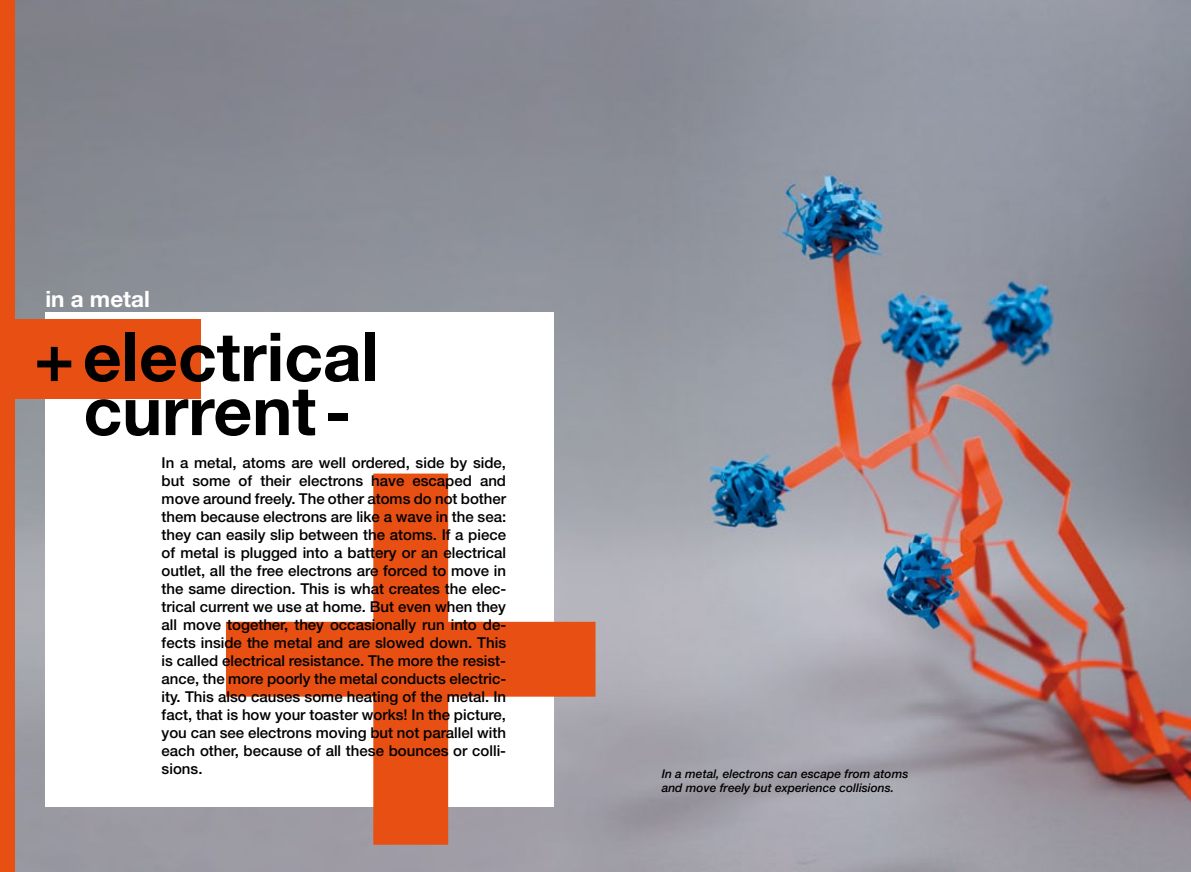
<style>
.page{position:relative;width:1191px;height:872px;background:#fff}
.page>*{position:absolute;margin:0;border:0;box-sizing:border-box;transform-origin:0 0}
.t1{font:500 733.05px "Helvetica Neue LT Std";color:#e74f13}
.t2{font:700 67.5px/54px "Helvetica Neue LT Std";color:#000;text-align:center}
.t3{font:700 22.5px "Helvetica Neue LT Std";color:#fff}
.t4{font:500 15px/18px "Helvetica Neue LT Std";color:#000;text-align:justify}
.t5{font:italic 500 12px/13.5px "Helvetica Neue LT Std";color:#000}
.s1{font-weight:500}
</style>
<div class="page">
<img style="left:15px;top:0;width:1176px;height:872px">
<div style="left:45px;top:312px;width:509px;height:494px;background:#fff"></div>
<div style="left:0;top:0;width:15px;height:872px;background:#e74f13"></div>
<h3 class="t3" style="left:45px;top:285px;width:106px">in a metal</h3>
<h1 class="t1" style="left:-49px;top:3px;width:681px">+-</h1>
<h2 class="t2" style="left:34px;top:328px;width:346px"><span class="s1">+</span>electrical current<span class="s1">-</span></h2>
<p class="t4" style="left:162px;top:454px;width:346px">In a metal, atoms are well ordered, side by side, but some of their electrons have escaped and move around freely. The other atoms do not bother them because electrons are like a wave in the sea: they can easily slip between the atoms. If a piece of metal is plugged into a battery or an electrical outlet, all the free electrons are forced to move in the same direction. This is what creates the elec&shy;trical current we use at home. But even when they all move together, they occasionally run into de&shy;fects inside the metal and are slowed down. This is called electrical resistance. The more the resist&shy;ance, the more poorly the metal conducts electric&shy;ity. This also causes some heating of the metal. In fact, that is how your toaster works! In the picture, you can see electrons moving but not parallel with each other, because of all these bounces or colli&shy;sions.</p>
<p class="t5" style="left:662px;top:767px;width:248px">In a metal, electrons can escape from atoms and move freely but experience collisions.</p>
</div>
